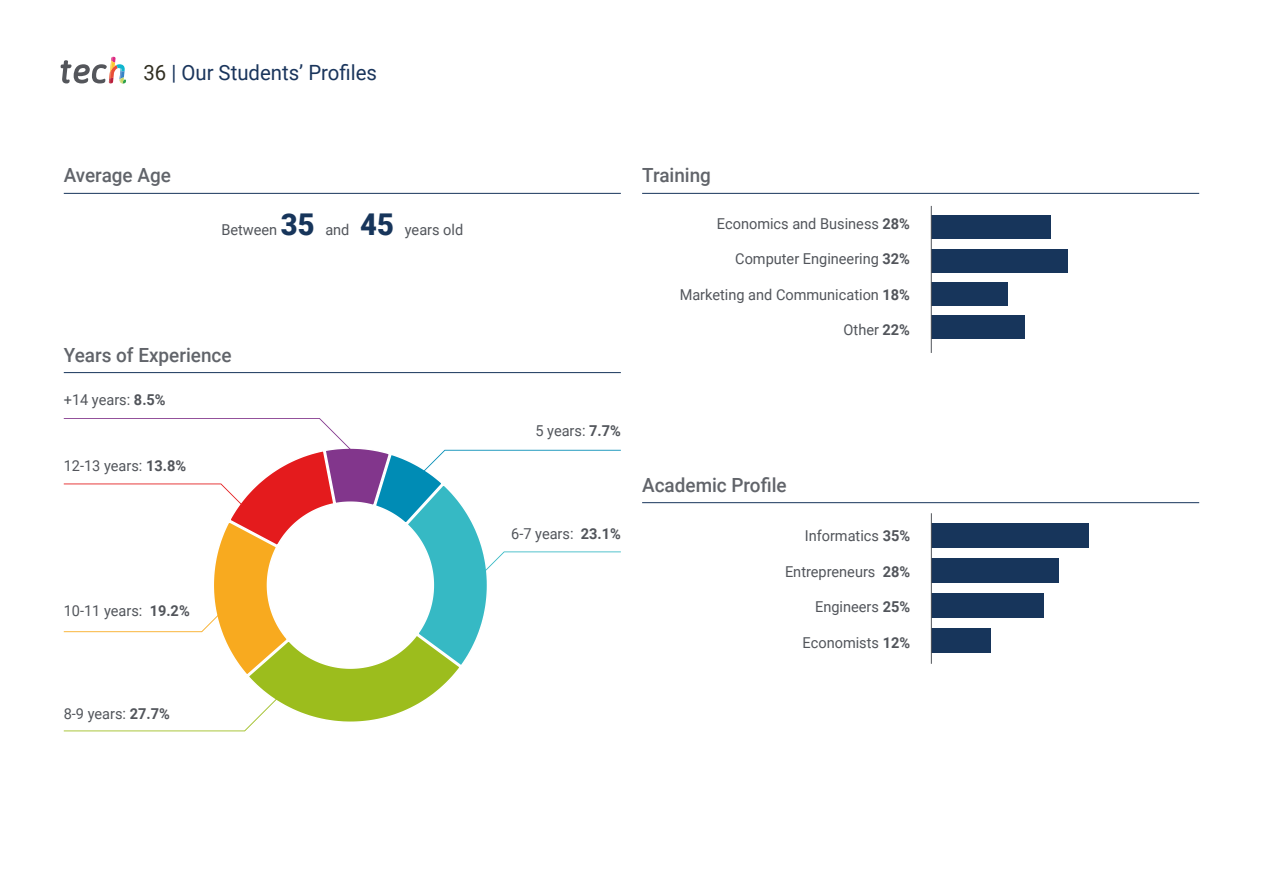
<style>
.page{position:relative;width:1263px;height:893px;background:#fff}
.page>*{position:absolute;margin:0;border:0;box-sizing:border-box;transform-origin:0 0}
.t1{font:21px "Roboto";color:#1a355c}
.t2{font:500 19.5px "Roboto";color:#61646a}
.t3{font:15px "Roboto";color:#52555b}
.s1{color:#312e20}
.s2{font-weight:900;font-size:30px;color:#17355b}
.s3{font-weight:700}
</style>
<div class="page">
<svg style="left:61px;top:57px;width:65px;height:27px"></svg>
<hr style="left:64px;top:193px;width:557px;height:1px;background:#17355b">
<hr style="left:642px;top:193px;width:557px;height:1px;background:#17355b">
<div style="left:931px;top:215px;width:119px;height:24px;background:#17355b"></div>
<div style="left:931px;top:249px;width:136px;height:23px;background:#17355b"></div>
<div style="left:931px;top:282px;width:77px;height:24px;background:#17355b"></div>
<div style="left:931px;top:315px;width:94px;height:24px;background:#17355b"></div>
<hr style="left:931px;top:206px;width:1px;height:147px;background:#52555b">
<hr style="left:642px;top:502px;width:557px;height:1px;background:#17355b">
<div style="left:931px;top:524px;width:158px;height:24px;background:#17355b"></div>
<div style="left:931px;top:558px;width:128px;height:25px;background:#17355b"></div>
<div style="left:931px;top:593px;width:113px;height:25px;background:#17355b"></div>
<div style="left:931px;top:628px;width:60px;height:25px;background:#17355b"></div>
<hr style="left:931px;top:513px;width:1px;height:151px;background:#52555b">
<hr style="left:64px;top:372px;width:557px;height:1px;background:#17355b">
<svg style="left:64px;top:418px;width:557px;height:313px"></svg>
<h1 class="t1" style="left:144px;top:57px;width:235px"><span class="s1">36</span> | Our Students’ Profiles</h1>
<h2 class="t2" style="left:64px;top:161px;width:109px">Average Age</h2>
<p class="t3" style="left:221px;top:219px;width:243px">Between <span class="s2">35</span> and <span class="s2">45</span> years old</p>
<h2 class="t2" style="left:64px;top:341px;width:169px">Years of Experience</h2>
<p class="t3" style="left:64px;top:389px;width:103px">+14 years: <span class="s3">8.5%</span></p>
<p class="t3" style="left:64px;top:455px;width:124px">12-13 years: <span class="s3">13.8%</span></p>
<p class="t3" style="left:64px;top:600px;width:127px">10-11 years: <span class="s3">19.2%</span></p>
<p class="t3" style="left:64px;top:703px;width:107px">8-9 years: <span class="s3">27.7%</span></p>
<h2 class="t2" style="left:642px;top:161px;width:70px">Training</h2>
<p class="t3" style="left:717px;top:213px;width:195px">Economics and Business <span class="s3">28%</span></p>
<p class="t3" style="left:735px;top:248px;width:176px">Computer Engineering <span class="s3">32%</span></p>
<p class="t3" style="left:680px;top:284px;width:232px">Marketing and Communication <span class="s3">18%</span></p>
<p class="t3" style="left:843px;top:319px;width:68px">Other <span class="s3">22%</span></p>
<p class="t3" style="left:535px;top:420px;width:87px">5 years: <span class="s3">7.7%</span></p>
<p class="t3" style="left:511px;top:523px;width:111px">6-7 years: <span class="s3">23.1%</span></p>
<h2 class="t2" style="left:642px;top:471px;width:146px">Academic Profile</h2>
<p class="t3" style="left:805px;top:525px;width:107px">Informatics <span class="s3">35%</span></p>
<p class="t3" style="left:785px;top:561px;width:127px">Entrepreneurs <span class="s3">28%</span></p>
<p class="t3" style="left:815px;top:596px;width:96px">Engineers <span class="s3">25%</span></p>
<p class="t3" style="left:803px;top:632px;width:109px">Economists <span class="s3">12%</span></p>
</div>
